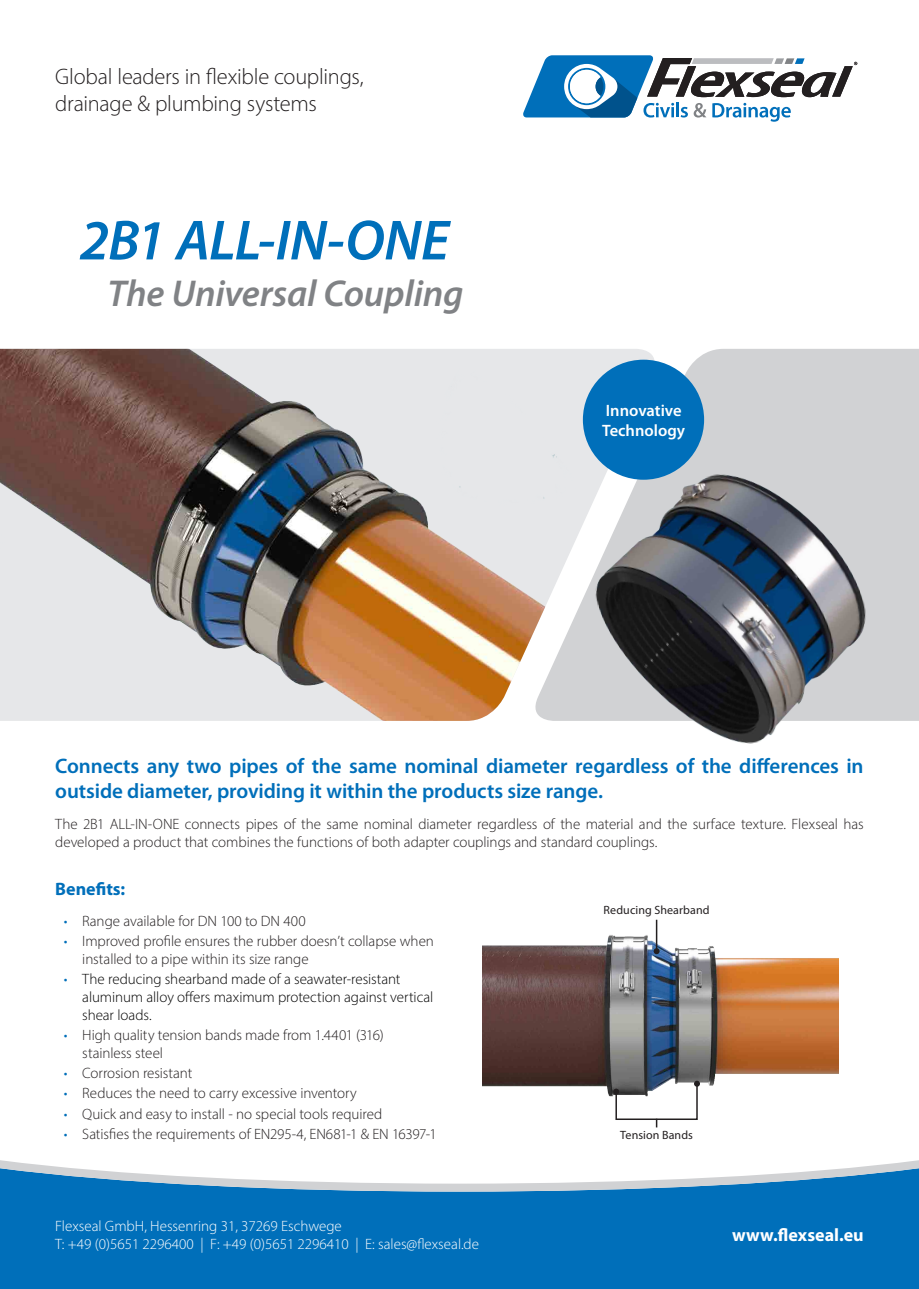
<style>
.page{position:relative;width:919px;height:1289px;background:#fff}
.page>*{position:absolute;margin:0;border:0;box-sizing:border-box;transform-origin:0 0}
.t1{font:italic 600 57px "Myriad Pro";letter-spacing:-.02em;color:#006fba}
.t2{font:italic 600 37.5px "Myriad Pro";letter-spacing:-.005em;color:#808285}
.t3{font:300 22.5px "Myriad Pro";letter-spacing:-.01em;color:#231f20}
.Body_text{font:600 21px/25.2px "Myriad Pro";letter-spacing:-.005em;color:#006fba}
.t4{font:700 18px "Myriad Pro";color:#fff}
.Body_text-2{font:700 18px "Myriad Pro";color:#006fba}
.Body_text-3{font:600 16.5px/19.8px "Myriad Pro";color:#fff}
.Body_text-4{font:300 15px/18px "Myriad Pro";letter-spacing:-.005em;color:#231f20}
.t5{font:300 15px/18px "Myriad Pro";letter-spacing:-.005em;color:#000}
.t6{font:300 15px "Myriad Pro";color:#fff}
.t7{font:12px "Myriad Pro";letter-spacing:.01em;color:#231f20}
.s1{color:#006fba}
</style>
<div class="page">
<img style="left:482px;top:931px;width:356px;height:166px">
<img style="left:0;top:349px;width:527px;height:372px">
<svg style="left:527px;top:349px;width:391px;height:372px;background:#d9dadb"></svg>
<img style="left:587px;top:465px;width:287px;height:279px">
<div style="left:0;top:1191px;width:918px;height:97px;background:#006fba"></div>
<svg style="left:0;top:1160px;width:918px;height:31px"></svg>
<div style="left:583px;top:360px;width:121px;height:119px;background:#006fba;border-radius:50%"></div>
<svg style="left:523px;top:55px;width:334px;height:67px"></svg>
<svg style="left:613px;top:1080px;width:87px;height:47px"></svg>
<hr style="left:655px;top:919px;width:2px;height:32px;background:#231f20">
<svg style="left:653px;top:948px;width:6px;height:6px"></svg>
<p class="t3" style="left:55px;top:63px;width:310px">Global leaders in flexible couplings,</p>
<p class="t3" style="left:55px;top:90px;width:263px">drainage &amp; plumbing systems</p>
<p class="t1" style="left:80px;top:204px;width:371px">2B1 ALL-IN-ONE</p>
<p class="t2" style="left:108px;top:269px;width:357px">The Universal Coupling</p>
<p class="Body_text-3" style="left:602px;top:400px;width:84px">Innovative<br>Technology</p>
<p class="Body_text" style="left:55px;top:752px;width:809px">Connects any two pipes of the same nominal diameter regardless of the differences in outside diameter, providing it within the products size range.</p>
<p class="Body_text-4" style="left:55px;top:814px;width:809px">The 2B1 ALL-IN-ONE connects pipes of the same nominal diameter regardless of the material and the surface texture. Flexseal has developed a product that combines the functions of both adapter couplings and standard couplings.</p>
<p class="Body_text-2" style="left:55px;top:877px;width:71px">Benefits:</p>
<p class="Body_text-4" style="left:64px;top:911px;width:243px"><span class="s1">•</span> Range available for DN 100 to DN 400</p>
<p class="Body_text-4" style="left:82px;top:931px;width:353px;text-indent:-18px"><span class="s1">•</span> Improved profile ensures the rubber doesn’t collapse when installed to a pipe within its size range</p>
<p class="t5" style="left:82px;top:969px;width:352px;text-indent:-18px"><span class="s1">•</span> The reducing shearband made of a seawater-resistant aluminum alloy offers maximum protection against vertical shear loads.</p>
<p class="Body_text-4" style="left:82px;top:1025px;width:303px;text-indent:-18px"><span class="s1">•</span> High quality tension bands made from 1.4401 (316) stainless steel</p>
<p class="Body_text-4" style="left:64px;top:1064px;width:130px"><span class="s1">•</span> Corrosion resistant</p>
<p class="Body_text-4" style="left:64px;top:1084px;width:294px"><span class="s1">•</span> Reduces the need to carry excessive inventory</p>
<p class="Body_text-4" style="left:64px;top:1104px;width:320px"><span class="s1">•</span> Quick and easy to install - no special tools required</p>
<p class="Body_text-4" style="left:64px;top:1124px;width:374px"><span class="s1">•</span> Satisfies the requirements of EN295-4, EN681-1 &amp; EN 16397-1</p>
<p class="t7" style="left:620px;top:1127px;width:74px">Tension Bands</p>
<p class="t7" style="left:603px;top:903px;width:107px">Reducing Shearband</p>
<p class="t6" style="left:55px;top:1216px;width:288px">Flexseal GmbH, Hessenring 31, 37269 Eschwege</p>
<p class="t6" style="left:55px;top:1234px;width:425px">T: +49 (0)5651 2296400 | F: +49 (0)5651 2296410 | E: sales@flexseal.de</p>
<p class="t4" style="left:732px;top:1223px;width:133px">www.flexseal.eu</p>
</div>
